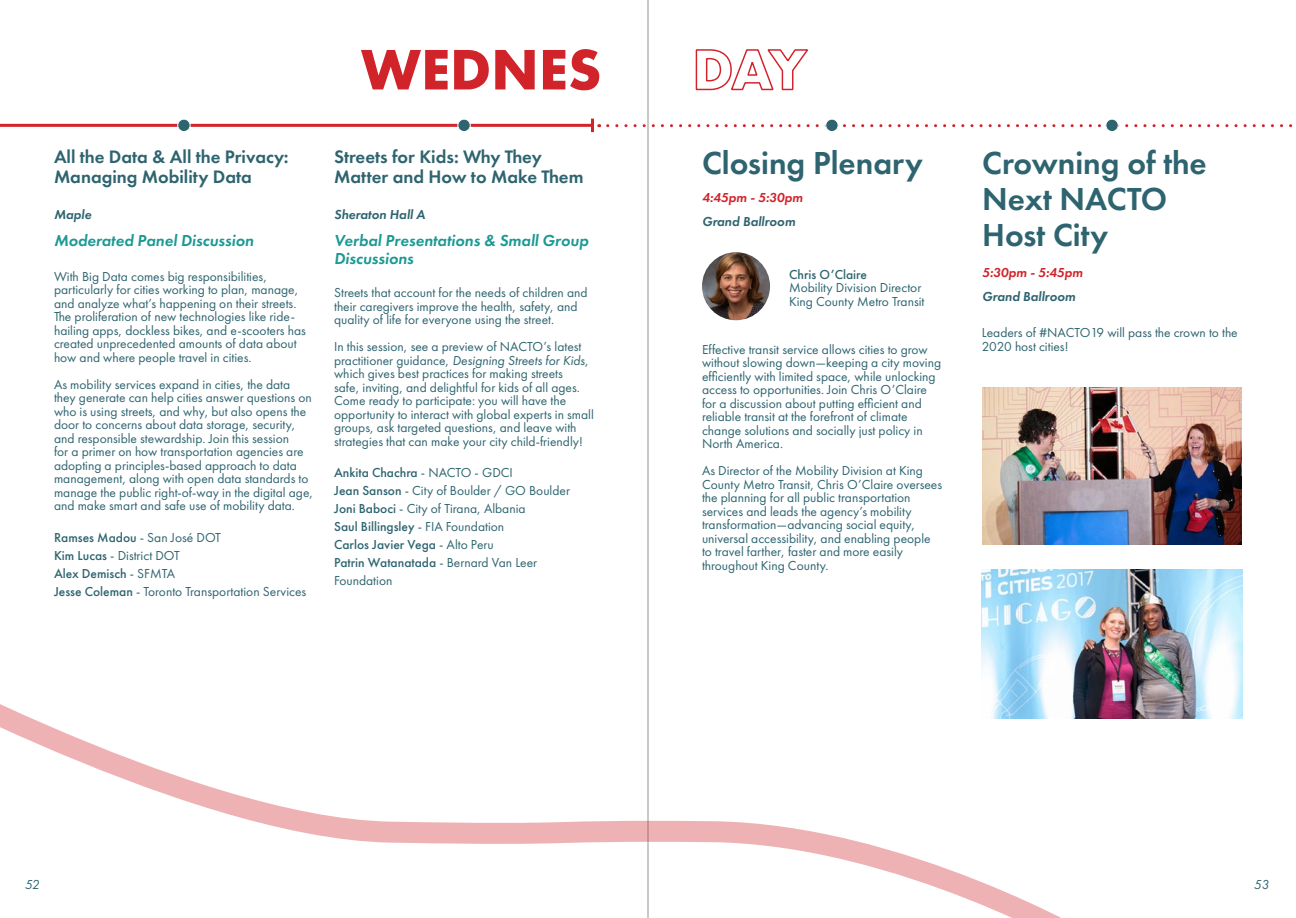
<style>
.page{position:relative;width:1296px;height:918px;background:#fff}
.page>*{position:absolute;margin:0;border:0;box-sizing:border-box;transform-origin:0 0}
.t1{font:700 59.25px "Futura PT";color:#d1232a}
.t2{font:600 33px/36.3px "Futura PT";color:#2e646f}
.t3{font:600 18.75px/20.7px "Futura PT";color:#2e646f}
.t4{font:italic 600 16.5px/18.1px "Futura PT";color:#1c9994}
.t5{font:13.5px/13.5px "Futura PT";color:#2e646f}
.t6{font:13.5px/13.5px "Futura PT";color:#2c6470}
.t7{font:italic 600 13.5px "Futura PT";color:#2e646f}
.t8{font:italic 600 13.5px "Futura PT";color:#d1232a}
.t9{font:500 13.5px "Futura PT";color:#2c6470}
.t10{font:italic 13.5px "Futura PT";color:#2e646f}
.s1{font-style:italic}
.s2{font-weight:500}
</style>
<div class="page">
<hr style="left:647px;top:0;width:2px;height:918px;background:#9fa1a4">
<svg style="left:608px;top:124px;width:685px;height:3px"></svg>
<div style="left:826px;top:119px;width:12px;height:13px;background:#2e646f;border-radius:50%"></div>
<div style="left:826px;top:119px;width:12px;height:13px;border:1px solid #fff;border-radius:50%"></div>
<div style="left:1106px;top:119px;width:12px;height:13px;background:#2e646f;border-radius:50%"></div>
<div style="left:1106px;top:119px;width:12px;height:13px;border:1px solid #fff;border-radius:50%"></div>
<img style="left:982px;top:388px;width:260px;height:156px">
<hr style="left:0;top:124px;width:592px;height:3px;background:#d1232a">
<svg style="left:591px;top:119px;width:9px;height:13px"></svg>
<svg style="left:695px;top:49px;width:113px;height:42px"></svg>
<div style="left:178px;top:119px;width:12px;height:13px;background:#2e646f;border-radius:50%"></div>
<div style="left:178px;top:119px;width:12px;height:13px;border:1px solid #fff;border-radius:50%"></div>
<div style="left:458px;top:119px;width:12px;height:13px;background:#2e646f;border-radius:50%"></div>
<div style="left:458px;top:119px;width:12px;height:13px;border:1px solid #fff;border-radius:50%"></div>
<svg style="left:0;top:618px;width:1115px;height:300px"></svg>
<img style="left:982px;top:570px;width:261px;height:148px">
<img style="left:702px;top:252px;width:68px;height:68px;border-radius:34px">
<h1 class="t1" style="left:361px;top:31px;width:242px">WEDNES</h1>
<h3 class="t3" style="left:54px;top:146px;width:236px">All the Data &amp; All the Privacy:<br>Managing Mobility Data</h3>
<h3 class="t3" style="left:334px;top:146px;width:251px">Streets for Kids: Why They<br>Matter and How to Make Them</h3>
<p class="t7" style="left:54px;top:206px;width:39px">Maple</p>
<p class="t7" style="left:334px;top:206px;width:93px">Sheraton Hall A</p>
<p class="t4" style="left:334px;top:231px;width:256px">Verbal Presentations &amp; Small Group<br>Discussions</p>
<p class="t5" style="left:334px;top:286px;width:255px">Streets that account for the needs of children and their caregivers improve the health, safety, and quality of life for everyone using the street.</p>
<p class="t5" style="left:334px;top:340px;width:261px">In this session, see a preview of NACTO’s latest practitioner guidance, <span class="s1">Designing Streets for Kids</span>, which gives best practices for making streets<br>safe, inviting, and delightful for kids of all ages.<br>Come ready to participate: you will have the opportunity to interact with global experts in small groups, ask targeted questions, and leave with strategies that can make your city child-friendly!</p>
<p class="t5" style="left:334px;top:464px;width:237px;line-height:18px"><span class="s2">Ankita Chachra</span> - NACTO - GDCI<br><span class="s2">Jean Sanson</span> - City of Boulder / GO Boulder<br><span class="s2">Joni Baboci</span> - City of Tirana, Albania<br><span class="s2">Saul Billingsley</span> - FIA Foundation<br><span class="s2">Carlos Javier Vega</span> - Alto Peru<br><span class="s2">Patrin Watanatada</span> - Bernard Van Leer<br>Foundation</p>
<p class="t4" style="left:54px;top:231px;width:201px">Moderated Panel Discussion</p>
<p class="t5" style="left:54px;top:269px;width:253px">With Big Data comes big responsibilities, particularly for cities working to plan, manage, and analyze what’s happening on their streets.<br>The proliferation of new technologies like ride&shy;hailing apps, dockless bikes, and e-scooters has created unprecedented amounts of data about how and where people travel in cities.</p>
<p class="t5" style="left:54px;top:377px;width:261px">As mobility services expand in cities, the data they generate can help cities answer questions on who is using streets, and why, but also opens the door to concerns about data storage, security, and responsible stewardship. Join this session<br>for a primer on how transportation agencies are adopting a principles-based approach to data management, along with open data standards to manage the public right-of-way in the digital age, and make smart and safe use of mobility data.</p>
<p class="t5" style="left:54px;top:528px;width:254px;line-height:18px"><span class="s2">Ramses Madou</span> - San José DOT<br><span class="s2">Kim Lucas</span> - District DOT<br><span class="s2">Alex Demisch</span> - SFMTA<br><span class="s2">Jesse Coleman</span> - Toronto Transportation Services</p>
<h2 class="t2" style="left:702px;top:144px;width:222px">Closing Plenary</h2>
<h2 class="t2" style="left:982px;top:144px;width:226px">Crowning of the<br>Next NACTO<br>Host City</h2>
<p class="t8" style="left:702px;top:189px;width:102px">4:45pm - 5:30pm</p>
<p class="t7" style="left:702px;top:213px;width:95px">Grand Ballroom</p>
<p class="t9" style="left:789px;top:266px;width:79px">Chris O’Claire</p>
<p class="t6" style="left:789px;top:281px;width:137px">Mobility Division Director<br>King County Metro Transit</p>
<p class="t6" style="left:702px;top:343px;width:241px">Effective transit service allows cities to grow without slowing down—keeping a city moving efficiently with limited space, while unlocking access to opportunities. Join Chris O’Claire for a discussion about putting efficient and reliable transit at the forefront of climate change solutions and socially just policy in North America.</p>
<p class="t6" style="left:702px;top:464px;width:242px">As Director of the Mobility Division at King County Metro Transit, Chris O’Claire oversees the planning for all public transportation services and leads the agency’s mobility transformation—advancing social equity, universal accessibility, and enabling people to travel farther, faster and more easily throughout King County.</p>
<p class="t8" style="left:982px;top:264px;width:102px">5:30pm - 5:45pm</p>
<p class="t7" style="left:982px;top:288px;width:95px">Grand Ballroom</p>
<p class="t5" style="left:982px;top:326px;width:257px">Leaders of #NACTO19 will pass the crown to the<br>2020 host cities!</p>
<p class="t10" style="left:25px;top:876px;width:16px">52</p>
<p class="t10" style="left:1254px;top:876px;width:17px">53</p>
</div>
